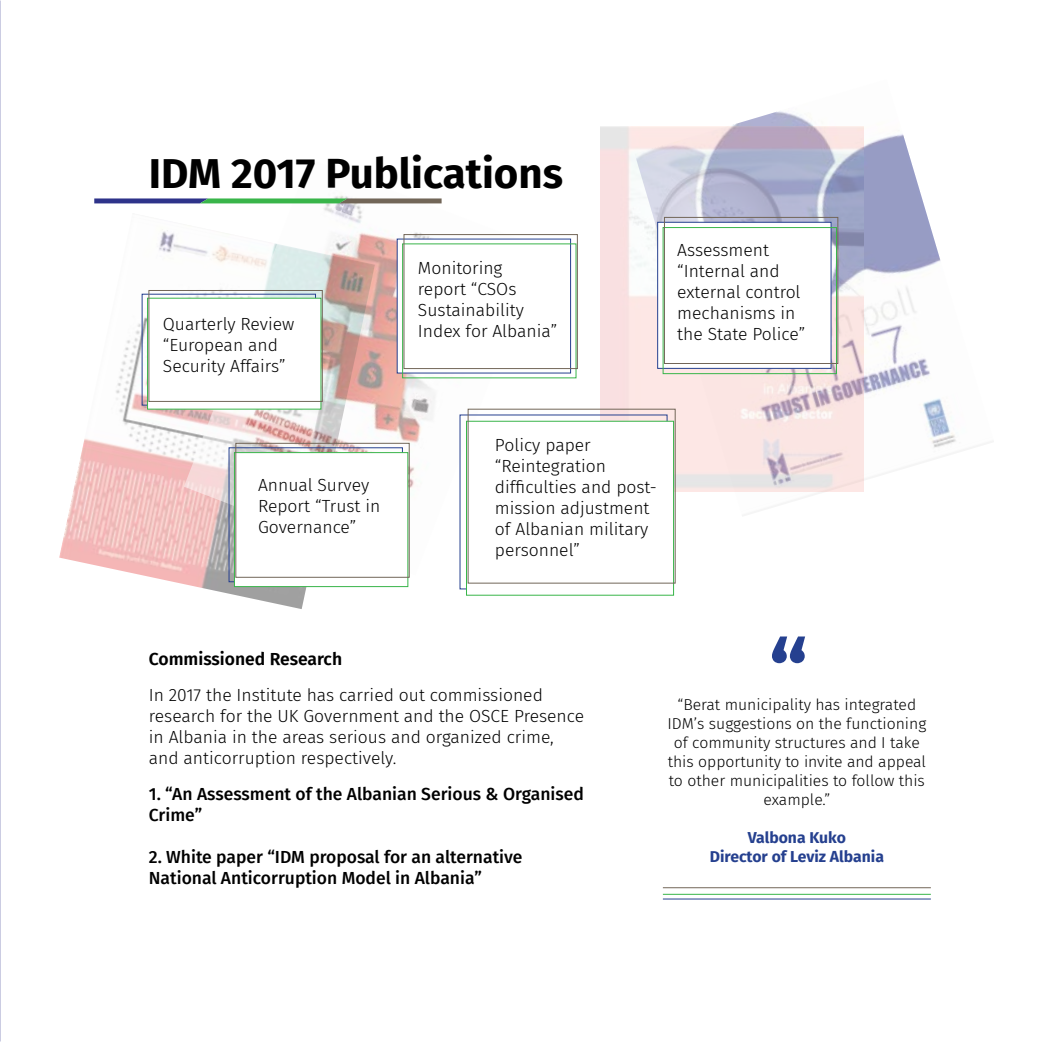
<style>
.page{position:relative;width:1042px;height:1042px;background:#fff}
.page>*{position:absolute;margin:0;border:0;box-sizing:border-box;transform-origin:0 0}
.t1{font:700 87.5px "Fira Sans";color:#25408f}
.t2{font:700 42px "Fira Sans";color:#000}
.t3{font:300 17.5px/21px "Fira Sans";color:#000}
.t4{font:500 17.5px/21px "Fira Sans";color:#000}
.t5{font:600 17.5px "Fira Sans";color:#000}
.t6{font:300 15.75px/18.9px "Fira Sans";color:#000;text-align:center}
.t7{font:700 15.75px/18.9px "Fira Sans";color:#25408f;text-align:center}
</style>
<div class="page">
<img style="left:675px;top:111px;width:281px;height:406px">
<img style="left:59px;top:229px;width:316px;height:380px">
<img style="left:184px;top:195px;width:357px;height:380px">
<img style="left:600px;top:126px;width:263px;height:365px">
<svg style="left:94px;top:198px;width:347px;height:5px;background:#578271"></svg>
<div style="left:397px;top:239px;width:174px;height:134px;background:#fff"></div>
<div style="left:657px;top:222px;width:174px;height:147px;background:#fff;border:1px solid #25408f"></div>
<div style="left:229px;top:447px;width:174px;height:135px;border:1px solid #25408f"></div>
<div style="left:147px;top:298px;width:174px;height:111px;background:#fff;border:1px solid #39b54a"></div>
<div style="left:663px;top:227px;width:174px;height:147px;border:1px solid #39b54a"></div>
<div style="left:234px;top:452px;width:174px;height:135px;background:#fff;border:1px solid #39b54a"></div>
<div style="left:466px;top:421px;width:208px;height:174px;background:#fff;border:1px solid #39b54a"></div>
<div style="left:149px;top:290px;width:173px;height:112px;border:1px solid #726658"></div>
<div style="left:404px;top:234px;width:173px;height:135px;border:1px solid #726658"></div>
<div style="left:664px;top:217px;width:174px;height:147px;border:1px solid #726658"></div>
<div style="left:236px;top:443px;width:173px;height:134px;border:1px solid #726658"></div>
<hr style="left:663px;top:898px;width:268px;height:1px;background:#25408f">
<hr style="left:663px;top:894px;width:268px;height:1px;background:#39b54a">
<hr style="left:663px;top:887px;width:268px;height:1px;background:#726658">
<h2 class="t2" style="left:149px;top:138px;width:416px">IDM 2017 Publications</h2>
<p class="t3" style="left:163px;top:313px;width:133px">Quarterly Review “European and<br>Security Affairs”</p>
<p class="t3" style="left:418px;top:257px;width:141px">Monitoring<br>report “CSOs<br>Sustainability<br>Index for Albania”</p>
<p class="t3" style="left:677px;top:239px;width:129px">Assessment “Internal and external control mechanisms in the State Police”</p>
<p class="t3" style="left:258px;top:475px;width:124px">Annual Survey<br>Report “Trust in<br>Governance”</p>
<p class="t3" style="left:495px;top:434px;width:163px">Policy paper “Reintegration difficulties and post&shy;mission adjustment of Albanian military personnel”</p>
<p class="t5" style="left:149px;top:644px;width:195px">Commissioned Research</p>
<p class="t3" style="left:149px;top:684px;width:437px">In 2017 the Institute has carried out commissioned research for the UK Government and the OSCE Presence in Albania in the areas serious and organized crime, and anticorruption respectively.</p>
<p class="t4" style="left:149px;top:782px;width:436px">1. “An Assessment of the Albanian Serious &amp; Organised<br>Crime”</p>
<p class="t4" style="left:149px;top:845px;width:375px">2. White paper “IDM proposal for an alternative<br>National Anticorruption Model in Albania”</p>
<h1 class="t1" style="left:768px;top:599px;width:41px">“</h1>
<p class="t6" style="left:667px;top:695px;width:260px">“Berat municipality has integrated<br>IDM’s suggestions on the functioning of community structures and I take this opportunity to invite and appeal to other municipalities to follow this example.”</p>
<p class="t7" style="left:710px;top:826px;width:176px">Valbona Kuko<br>Director of Leviz Albania</p>
</div>
